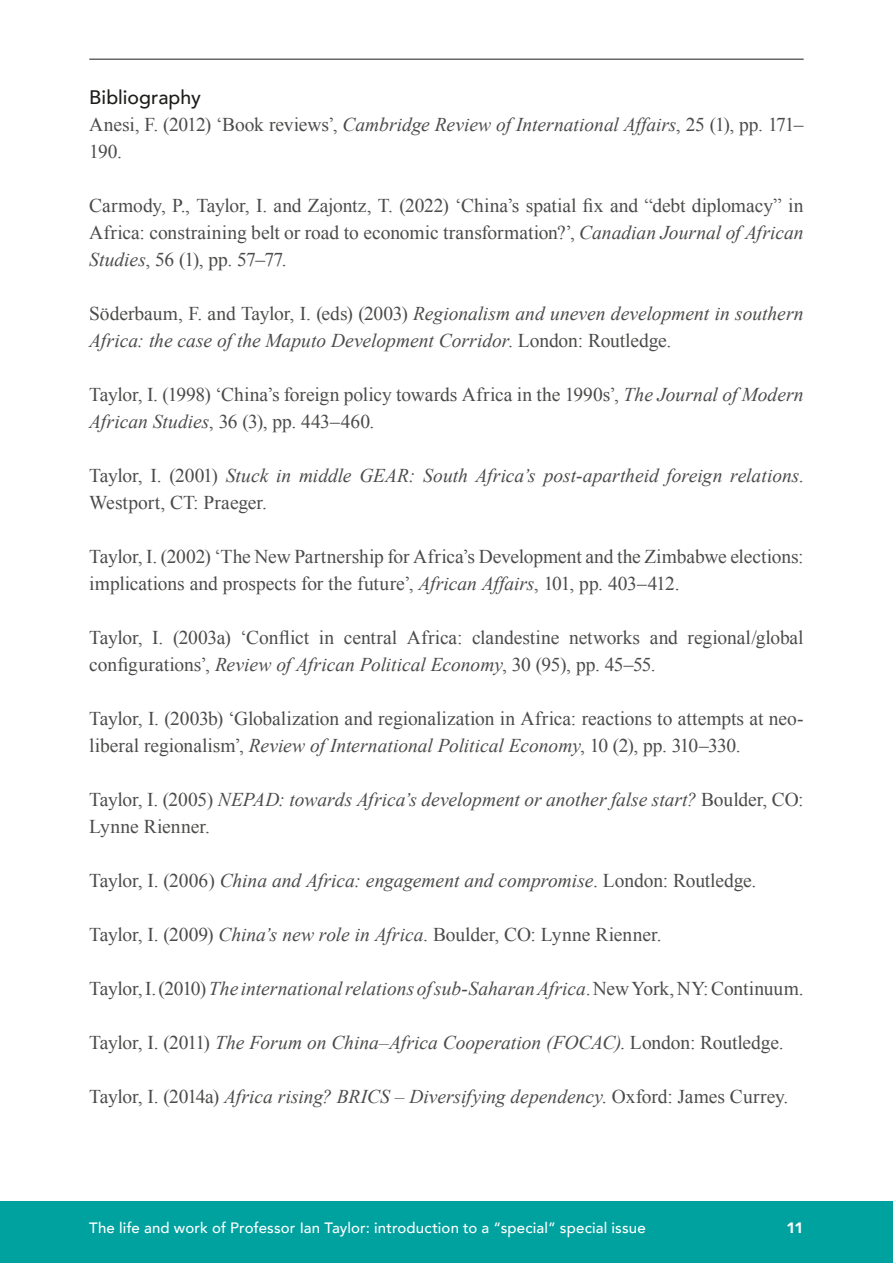
<style>
.page{position:relative;width:893px;height:1263px;background:#fff}
.page>*{position:absolute;margin:0;border:0;box-sizing:border-box;transform-origin:0 0}
.t1{font:19.5px/27px "Times New Roman";letter-spacing:-.005em;color:#4b4b4a}
.t2{font:italic 19.5px/27px "Times New Roman";color:#4b4b4a}
.Subheading{font:500 19.5px "Avenir";color:#1d1d1b}
.t3{font:500 15px "Avenir";letter-spacing:.01em;color:#fff}
.t4{font:900 15px "Avenir";color:#fff}
.s1{font-style:italic}
.s2{font-style:normal}
</style>
<div class="page">
<div style="left:0;top:1201px;width:893px;height:62px;background:#00a2a0"></div>
<hr style="left:89px;top:59px;width:715px;height:1px;background:#1d1d1b">
<h2 class="Subheading" style="left:89px;top:80px;width:113px">Bibliography</h2>
<p class="t1" style="left:89px;top:110px;width:716px">Anesi, F. (2012) ‘Book reviews’, <span class="s1">Cambridge Review of International Affairs</span>, 25 (1), pp. 171–<br>190.</p>
<p class="t1" style="left:89px;top:191px;width:716px;text-align:justify">Carmody, P., Taylor, I. and Zajontz, T. (2022) ‘China’s spatial fix and “debt diplomacy” in Africa: constraining belt or road to economic transformation?’, <span class="s1">Canadian Journal of African Studies</span>, 56 (1), pp. 57–77.</p>
<p class="t2" style="left:89px;top:299px;width:716px"><span class="s2">Söderbaum, F. and Taylor, I. (eds) (2003)</span> Regionalism and uneven development in southern<br>Africa: the case of the Maputo Development Corridor<span class="s2">. London: Routledge.</span></p>
<p class="t1" style="left:89px;top:380px;width:716px">Taylor, I. (1998) ‘China’s foreign policy towards Africa in the 1990s’, <span class="s1">The Journal of Modern<br>African Studies</span>, 36 (3), pp. 443–460.</p>
<p class="t2" style="left:89px;top:461px;width:716px"><span class="s2">Taylor, I. (2001)</span> Stuck in middle GEAR: South Africa’s post-apartheid foreign relations<span class="s2">.<br>Westport, CT: Praeger.</span></p>
<p class="t1" style="left:89px;top:542px;width:716px">Taylor, I. (2002) ‘The New Partnership for Africa’s Development and the Zimbabwe elections: implications and prospects for the future’, <span class="s1">African Affairs</span>, 101, pp. 403–412.</p>
<p class="t1" style="left:89px;top:623px;width:716px">Taylor, I. (2003a) ‘Conflict in central Africa: clandestine networks and regional/global configurations’, <span class="s1">Review of African Political Economy</span>, 30 (95), pp. 45–55.</p>
<p class="t1" style="left:89px;top:704px;width:716px">Taylor, I. (2003b) ‘Globalization and regionalization in Africa: reactions to attempts at neo&shy;liberal regionalism’, <span class="s1">Review of International Political Economy</span>, 10 (2), pp. 310–330.</p>
<p class="t2" style="left:89px;top:785px;width:716px"><span class="s2">Taylor, I. (2005)</span> NEPAD: towards Africa’s development or another false start? <span class="s2">Boulder, CO:<br>Lynne Rienner.</span></p>
<p class="t2" style="left:89px;top:866px;width:669px"><span class="s2">Taylor, I. (2006)</span> China and Africa: engagement and compromise<span class="s2">. London: Routledge.</span></p>
<p class="t1" style="left:89px;top:920px;width:574px">Taylor, I. (2009) <span class="s1">China’s new role in Africa</span>. Boulder, CO: Lynne Rienner.</p>
<p class="t2" style="left:89px;top:974px;width:716px"><span class="s2">Taylor, I. (2010)</span> The international relations of sub-Saharan Africa<span class="s2">. New York, NY: Continuum.</span></p>
<p class="t2" style="left:89px;top:1028px;width:696px"><span class="s2">Taylor, I. (2011)</span> The Forum on China–Africa Cooperation (FOCAC)<span class="s2">. London: Routledge.</span></p>
<p class="t2" style="left:89px;top:1082px;width:701px"><span class="s2">Taylor, I. (2014a)</span> Africa rising? BRICS – Diversifying dependency<span class="s2">. Oxford: James Currey.</span></p>
<p class="t3" style="left:89px;top:1214px;width:558px">The life and work of Professor Ian Taylor: introduction to a “special” special issue</p>
<p class="t4" style="left:787px;top:1214px;width:18px">11</p>
</div>
